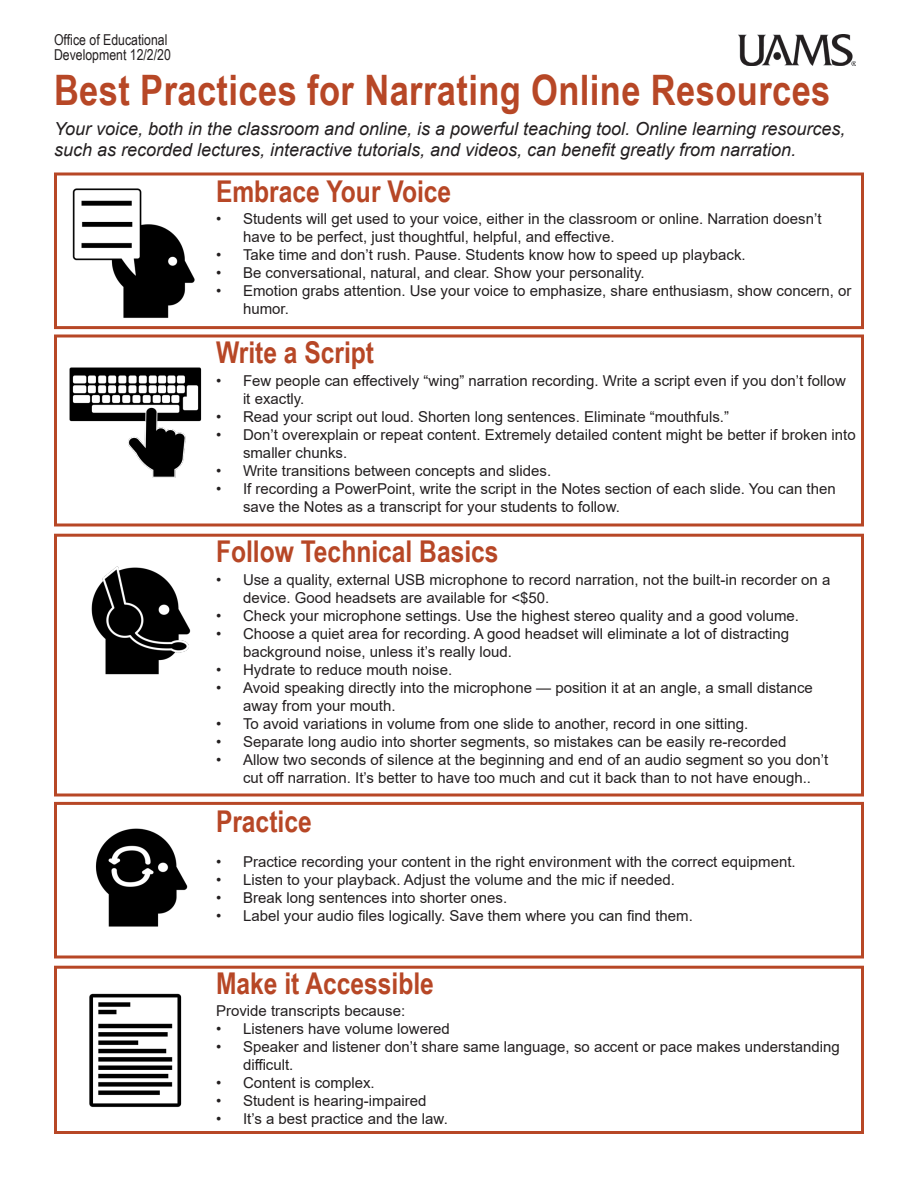
<style>
.page{position:relative;width:918px;height:1188px;background:#fff}
.page>*{position:absolute;margin:0;border:0;box-sizing:border-box;transform-origin:0 0}
.t1{font:700 42px "Arial Narrow";letter-spacing:.01em;color:#b74726}
.t2{font:700 30px "Arial Narrow";color:#b74726}
.t3{font:italic 18px/21.6px "Arial";color:#231f20}
.t4{font:15px/18px "Arial";color:#231f20}
.t5{font:15px "Arial Narrow";color:#231f20}
</style>
<div class="page">
<div style="left:54px;top:172px;width:810px;height:157px;border:3px solid #b74726"></div>
<img style="left:72px;top:188px;width:123px;height:130px">
<div style="left:54px;top:334px;width:810px;height:192px;border:3px solid #b74726"></div>
<img style="left:69px;top:367px;width:133px;height:111px">
<div style="left:54px;top:534px;width:810px;height:262px;border:3px solid #b74726"></div>
<img style="left:91px;top:566px;width:100px;height:109px">
<div style="left:54px;top:802px;width:810px;height:156px;border:3px solid #b74726"></div>
<img style="left:95px;top:828px;width:93px;height:99px">
<div style="left:54px;top:966px;width:810px;height:168px;border:3px solid #b74726"></div>
<img style="left:89px;top:993px;width:93px;height:114px">
<img style="left:739px;top:35px;width:117px;height:30px">
<p class="t5" style="left:54px;top:29px;width:115px">Office of Educational</p>
<p class="t5" style="left:54px;top:44px;width:118px">Development 12/2/20</p>
<p class="t1" style="left:54px;top:58px;width:778px">Best Practices for Narrating Online Resources</p>
<p class="t3" style="left:54px;top:118px;width:793px">Your voice, both in the classroom and online, is a powerful teaching tool. Online learning resources, such as recorded lectures, interactive tutorials, and videos, can benefit greatly from narration.</p>
<p class="t2" style="left:216px;top:169px;width:237px">Embrace Your Voice</p>
<p class="t4" style="left:243px;top:210px;width:580px;text-indent:-27px">• Students will get used to your voice, either in the classroom or online. Narration doesn’t have to be perfect, just thoughtful, helpful, and effective.</p>
<p class="t4" style="left:216px;top:246px;width:531px">• Take time and don’t rush. Pause. Students know how to speed up playback.</p>
<p class="t4" style="left:216px;top:264px;width:430px">• Be conversational, natural, and clear. Show your personality.</p>
<p class="t4" style="left:243px;top:282px;width:610px;text-indent:-27px">• Emotion grabs attention. Use your voice to emphasize, share enthusiasm, show concern, or humor.</p>
<p class="t2" style="left:216px;top:330px;width:160px">Write a Script</p>
<p class="t4" style="left:243px;top:372px;width:604px;text-indent:-27px">• Few people can effectively “wing” narration recording. Write a script even if you don’t follow it exactly.</p>
<p class="t4" style="left:216px;top:408px;width:515px">• Read your script out loud. Shorten long sentences. Eliminate “mouthfuls.”</p>
<p class="t4" style="left:243px;top:426px;width:614px;text-indent:-27px">• Don’t overexplain or repeat content. Extremely detailed content might be better if broken into smaller chunks.</p>
<p class="t4" style="left:216px;top:462px;width:337px">• Write transitions between concepts and slides.</p>
<p class="t4" style="left:243px;top:480px;width:594px;text-indent:-27px">• If recording a PowerPoint, write the script in the Notes section of each slide. You can then save the Notes as a transcript for your students to follow.</p>
<p class="t2" style="left:216px;top:529px;width:284px">Follow Technical Basics</p>
<p class="t4" style="left:243px;top:570px;width:589px;text-indent:-27px">• Use a quality, external USB microphone to record narration, not the built-in recorder on a device. Good headsets are available for &lt;$50.</p>
<p class="t4" style="left:216px;top:606px;width:585px">• Check your microphone settings. Use the highest stereo quality and a good volume.</p>
<p class="t4" style="left:243px;top:624px;width:548px;text-indent:-27px">• Choose a quiet area for recording. A good headset will eliminate a lot of distracting background noise, unless it’s really loud.</p>
<p class="t4" style="left:216px;top:660px;width:238px">• Hydrate to reduce mouth noise.</p>
<p class="t4" style="left:243px;top:678px;width:571px;text-indent:-27px">• Avoid speaking directly into the microphone — position it at an angle, a small distance away from your mouth.</p>
<p class="t4" style="left:216px;top:714px;width:534px">• To avoid variations in volume from one slide to another, record in one sitting.</p>
<p class="t4" style="left:216px;top:732px;width:572px">• Separate long audio into shorter segments, so mistakes can be easily re-recorded</p>
<p class="t4" style="left:243px;top:750px;width:587px;text-indent:-27px">• Allow two seconds of silence at the beginning and end of an audio segment so you don’t cut off narration. It’s better to have too much and cut it back than to not have enough..</p>
<p class="t2" style="left:216px;top:799px;width:97px">Practice</p>
<p class="t4" style="left:216px;top:852px;width:581px">• Practice recording your content in the right environment with the correct equipment.</p>
<p class="t4" style="left:216px;top:870px;width:460px">• Listen to your playback. Adjust the volume and the mic if needed.</p>
<p class="t4" style="left:216px;top:888px;width:293px">• Break long sentences into shorter ones.</p>
<p class="t4" style="left:216px;top:906px;width:478px">• Label your audio files logically. Save them where you can find them.</p>
<p class="t2" style="left:216px;top:961px;width:219px">Make it Accessible</p>
<p class="t4" style="left:216px;top:1002px;width:191px">Provide transcripts because:</p>
<p class="t4" style="left:216px;top:1020px;width:235px">• Listeners have volume lowered</p>
<p class="t4" style="left:243px;top:1038px;width:598px;text-indent:-27px">• Speaker and listener don’t share same language, so accent or pace makes understanding difficult.</p>
<p class="t4" style="left:216px;top:1074px;width:160px">• Content is complex.</p>
<p class="t4" style="left:216px;top:1092px;width:212px">• Student is hearing-impaired</p>
<p class="t4" style="left:216px;top:1110px;width:233px">• It’s a best practice and the law.</p>
</div>
